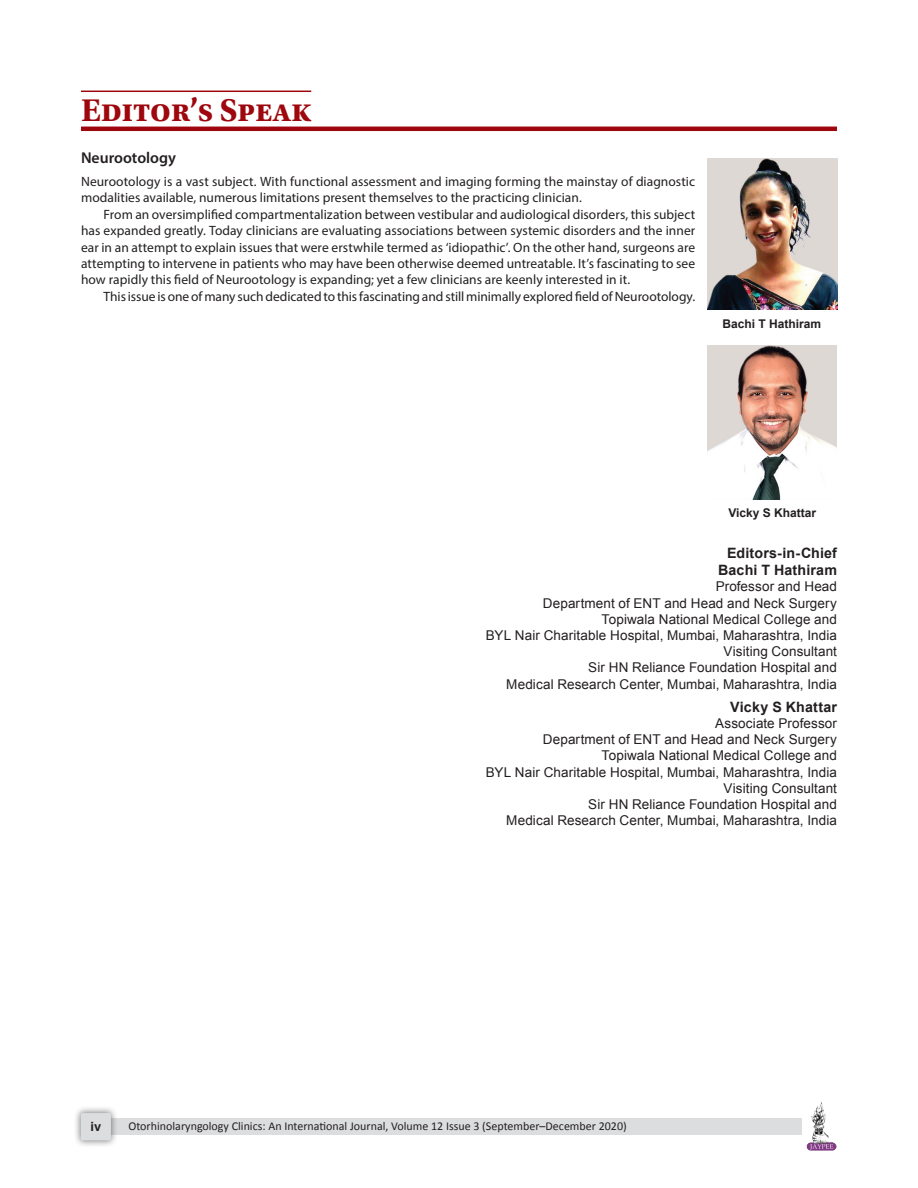
<style>
.page{position:relative;width:918px;height:1188px;background:#fff}
.page>*{position:absolute;margin:0;border:0;box-sizing:border-box;transform-origin:0 0}
.t1{font:700 33px "Utopia Std";color:#9d070d}
.t2{font:600 15.75px "Myriad Pro";color:#231f20}
.t3{font:700 14.25px/17.1px "Arial";letter-spacing:.01em;color:#231f20;text-align:right}
.t4{font:13.5px/16.5px "Myriad Pro";color:#231f20}
.t5{font:13.5px/16.2px "Arial";letter-spacing:.005em;color:#231f20;text-align:right}
.t6{font:700 12.75px "Helvetica";color:#231f20}
.t7{font:12px "Calibri";color:#231f20}
.t8{font:700 12px "Arial";color:#231f20}
</style>
<div class="page">
<img style="left:807px;top:1102px;width:30px;height:49px">
<div style="left:96px;top:1119px;width:706px;height:16px;background:#dcdddf"></div>
<div style="left:73px;top:1106px;width:45px;height:41px;background:#231f20;opacity:.61"></div>
<div style="left:81px;top:1113px;width:30px;height:27px;background:#dcdddf;border-radius:2px"></div>
<hr style="left:81px;top:91px;width:230px;height:1px;background:#9d070d">
<hr style="left:81px;top:127px;width:756px;height:4px;background:#9d070d">
<img style="left:708px;top:346px;width:129px;height:154px">
<img style="left:708px;top:158px;width:129px;height:152px">
<h1 class="t1" style="left:81px;top:91px;width:232px">Editor’s Speak</h1>
<p class="t2" style="left:81px;top:148px;width:97px">Neurootology</p>
<p class="t4" style="left:81px;top:173px;width:616px">Neurootology is a vast subject. With functional assessment and imaging forming the mainstay of diagnostic modalities available, numerous limitations present themselves to the practicing clinician.</p>
<p class="t4" style="left:81px;top:206px;width:616px;text-align:justify;text-indent:23px">From an oversimplified compartmentalization between vestibular and audiological disorders, this subject has expanded greatly. Today clinicians are evaluating associations between systemic disorders and the inner ear in an attempt to explain issues that were erstwhile termed as ‘idiopathic’. On the other hand, surgeons are attempting to intervene in patients who may have been otherwise deemed untreatable. It’s fascinating to see how rapidly this field of Neurootology is expanding; yet a few clinicians are keenly interested in it.</p>
<p class="t4" style="left:104px;top:288px;width:593px">This issue is one of many such dedicated to this fascinating and still minimally explored field of Neurootology.</p>
<p class="t8" style="left:723px;top:315px;width:100px">Bachi T Hathiram</p>
<p class="t8" style="left:728px;top:505px;width:89px">Vicky S Khattar</p>
<p class="t3" style="left:718px;top:545px;width:120px">Editors-in-Chief<br>Bachi T Hathiram</p>
<p class="t5" style="left:486px;top:579px;width:353px">Professor and Head<br>Department of ENT and Head and Neck Surgery<br>Topiwala National Medical College and<br>BYL Nair Charitable Hospital, Mumbai, Maharashtra, India Visiting Consultant<br>Sir HN Reliance Foundation Hospital and<br>Medical Research Center, Mumbai, Maharashtra, India</p>
<p class="t3" style="left:730px;top:699px;width:108px">Vicky S Khattar</p>
<p class="t5" style="left:486px;top:715px;width:353px">Associate Professor<br>Department of ENT and Head and Neck Surgery<br>Topiwala National Medical College and<br>BYL Nair Charitable Hospital, Mumbai, Maharashtra, India Visiting Consultant<br>Sir HN Reliance Foundation Hospital and<br>Medical Research Center, Mumbai, Maharashtra, India</p>
<p class="t6" style="left:91px;top:1119px;width:12px">iv</p>
<p class="t7" style="left:128px;top:1118px;width:500px">Otorhinolaryngology Clinics: An International Journal, Volume 12 Issue 3 (September–December 2020)</p>
</div>
